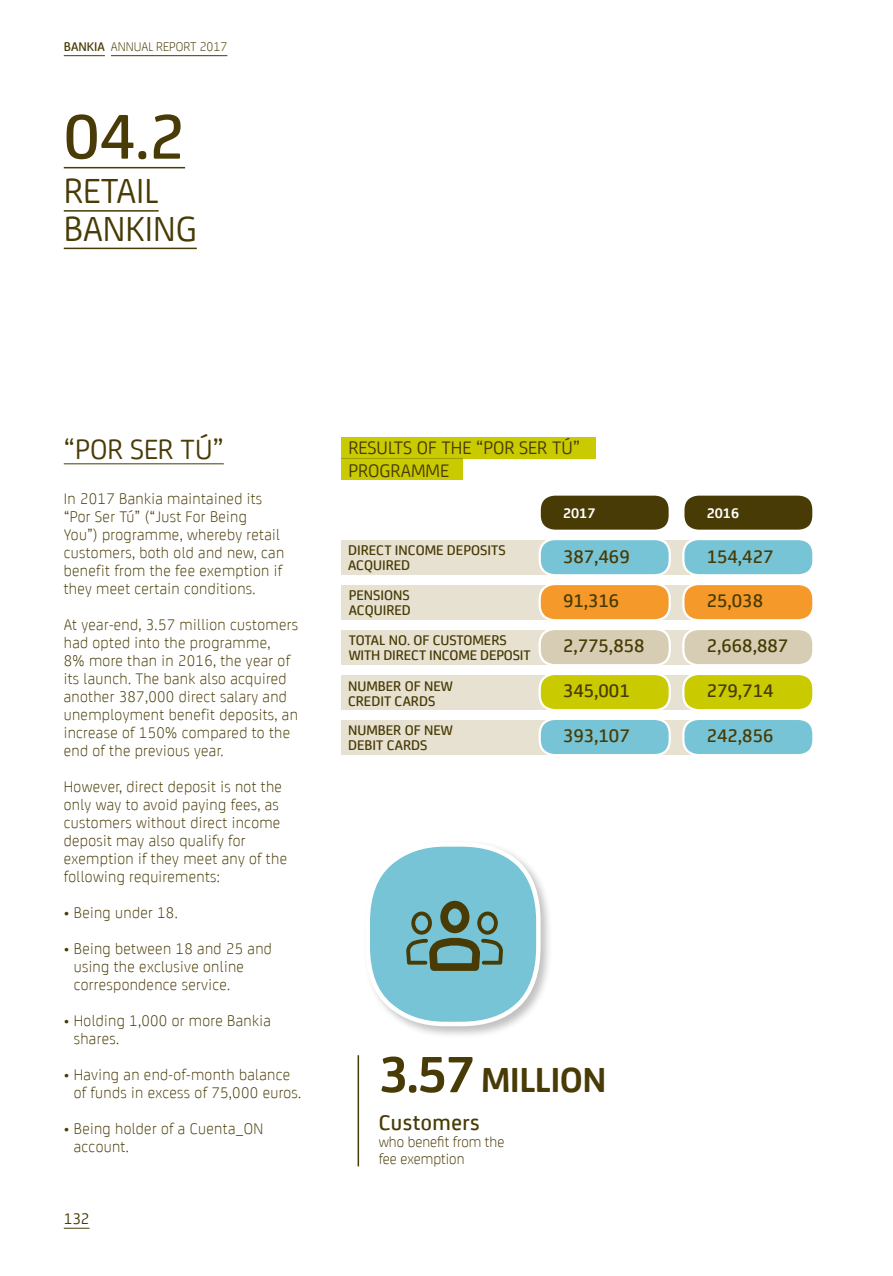
<style>
.page{position:relative;width:893px;height:1276px;background:#fff}
.page>*{position:absolute;margin:0;border:0;box-sizing:border-box;transform-origin:0 0}
.t1{font:500 67.5px "Bankia";color:#483b05}
.t2{font:37.5px/37.5px "Bankia";color:#483b05}
.t3{font:700 37.5px "Bankia";letter-spacing:-.02em;color:#483b05}
.t4{font:30px "Bankia";color:#483b05}
.t5{font:500 22.8px "Bankia";letter-spacing:.02em;color:#483b05}
.t6{font:500 19.65px "Bankia";color:#483b05}
.t7{font:19.5px/22.5px "Bankia";color:#483b05}
.t8{font:300 16.5px/18px "Bankia";letter-spacing:.02em;color:#483b05}
.t9{font:16.5px "Bankia";color:#483b05}
.t10{font:300 15.75px/17.1px "Bankia";color:#483b05}
.t11{font:500 15px/15px "Bankia";color:#483b05}
.t12{font:700 15px "Bankia";color:#fff}
.t13{font:300 13.5px "Bankia";color:#483b05}
.s1{font-weight:500}
.s2{font-size:54.45px}
</style>
<div class="page">
<hr style="left:64px;top:210px;width:95px;height:2px;background:#483b05">
<hr style="left:64px;top:248px;width:133px;height:1px;background:#483b05">
<hr style="left:64px;top:167px;width:121px;height:1px;background:#483b05">
<hr style="left:64px;top:463px;width:160px;height:1px;background:#483b05">
<svg style="left:64px;top:1227px;width:26px;height:1px"></svg>
<div style="left:341px;top:540px;width:457px;height:34px;background:#e7e1d1"></div>
<div style="left:341px;top:585px;width:457px;height:34px;background:#e7e1d1"></div>
<div style="left:341px;top:630px;width:457px;height:34px;background:#e7e1d1"></div>
<div style="left:341px;top:675px;width:457px;height:34px;background:#e7e1d1"></div>
<div style="left:341px;top:720px;width:457px;height:34px;background:#e7e1d1"></div>
<svg style="left:681px;top:495px;width:132px;height:260px"></svg>
<svg style="left:537px;top:495px;width:135px;height:260px"></svg>
<div style="left:341px;top:437px;width:254px;height:21px;background:#c9cb00"></div>
<div style="left:341px;top:458px;width:122px;height:22px;background:#c9cb00"></div>
<div style="left:363px;top:839px;width:190px;height:200px;background:#000;opacity:.25"></div>
<hr style="left:358px;top:1055px;width:1px;height:111px;background:#483b05">
<svg style="left:363px;top:840px;width:180px;height:188px"></svg>
<hr style="left:64px;top:55px;width:41px;height:1px;background:#483b05">
<hr style="left:111px;top:55px;width:116px;height:1px;background:#483b05">
<p class="t13" style="left:64px;top:37px;width:165px"><span class="s1">BANKIA</span> ANNUAL REPORT 2017</p>
<h1 class="t1" style="left:64px;top:87px;width:123px">04.2</h1>
<h2 class="t2" style="left:64px;top:170px;width:135px">RETAIL<br>BANKING</h2>
<h3 class="t4" style="left:64px;top:428px;width:162px">“POR SER TÚ”</h3>
<p class="t8" style="left:64px;top:488px;width:222px">In 2017 Bankia maintained its “Por Ser Tú” (“Just For Being<br>You”) programme, whereby retail customers, both old and new, can benefit from the fee exemption if they meet certain conditions.</p>
<p class="t8" style="left:64px;top:615px;width:236px">At year-end, 3.57 million customers had opted into the programme,<br>8% more than in 2016, the year of its launch. The bank also acquired another 387,000 direct salary and unemployment benefit deposits, an increase of 150% compared to the end of the previous year.</p>
<p class="t8" style="left:64px;top:777px;width:225px">However, direct deposit is not the only way to avoid paying fees, as customers without direct income deposit may also qualify for exemption if they meet any of the following requirements:</p>
<p class="t8" style="left:64px;top:903px;width:115px">• Being under 18.</p>
<p class="t8" style="left:74px;top:939px;width:200px;text-indent:-10px">• Being between 18 and 25 and using the exclusive online correspondence service.</p>
<p class="t8" style="left:74px;top:1011px;width:199px;text-indent:-10px">• Holding 1,000 or more Bankia shares.</p>
<p class="t8" style="left:74px;top:1065px;width:229px;text-indent:-10px">• Having an end-of-month balance of funds in excess of 75,000 euros.</p>
<p class="t8" style="left:74px;top:1119px;width:191px;text-indent:-10px">• Being holder of a Cuenta_ON account.</p>
<p class="t9" style="left:64px;top:1206px;width:27px">132</p>
<p class="t7" style="left:348px;top:435px;width:233px">RESULTS OF THE “POR SER TÚ”<br>PROGRAMME</p>
<p class="t12" style="left:563px;top:502px;width:34px">2017</p>
<p class="t12" style="left:707px;top:502px;width:34px">2016</p>
<p class="t11" style="left:348px;top:541px;width:159px">DIRECT INCOME DEPOSITS<br>ACQUIRED</p>
<p class="t6" style="left:563px;top:541px;width:68px">387,469</p>
<p class="t6" style="left:707px;top:541px;width:68px">154,427</p>
<p class="t11" style="left:349px;top:586px;width:64px">PENSIONS<br>ACQUIRED</p>
<p class="t6" style="left:563px;top:586px;width:58px">91,316</p>
<p class="t6" style="left:707px;top:586px;width:58px">25,038</p>
<p class="t11" style="left:349px;top:631px;width:183px">TOTAL NO. OF CUSTOMERS<br>WITH DIRECT INCOME DEPOSIT</p>
<p class="t6" style="left:563px;top:631px;width:83px">2,775,858</p>
<p class="t6" style="left:707px;top:631px;width:83px">2,668,887</p>
<p class="t11" style="left:348px;top:677px;width:106px">NUMBER OF NEW<br>CREDIT CARDS</p>
<p class="t6" style="left:563px;top:676px;width:68px">345,001</p>
<p class="t6" style="left:707px;top:676px;width:68px">279,714</p>
<p class="t11" style="left:348px;top:721px;width:106px">NUMBER OF NEW<br>DEBIT CARDS</p>
<p class="t6" style="left:563px;top:721px;width:68px">393,107</p>
<p class="t6" style="left:707px;top:721px;width:68px">242,856</p>
<h2 class="t3" style="left:379px;top:1051px;width:229px"><span class="s2">3.57</span> MILLION</h2>
<h3 class="t5" style="left:379px;top:1105px;width:103px">Customers</h3>
<p class="t10" style="left:379px;top:1132px;width:127px">who benefit from the fee exemption</p>
</div>
